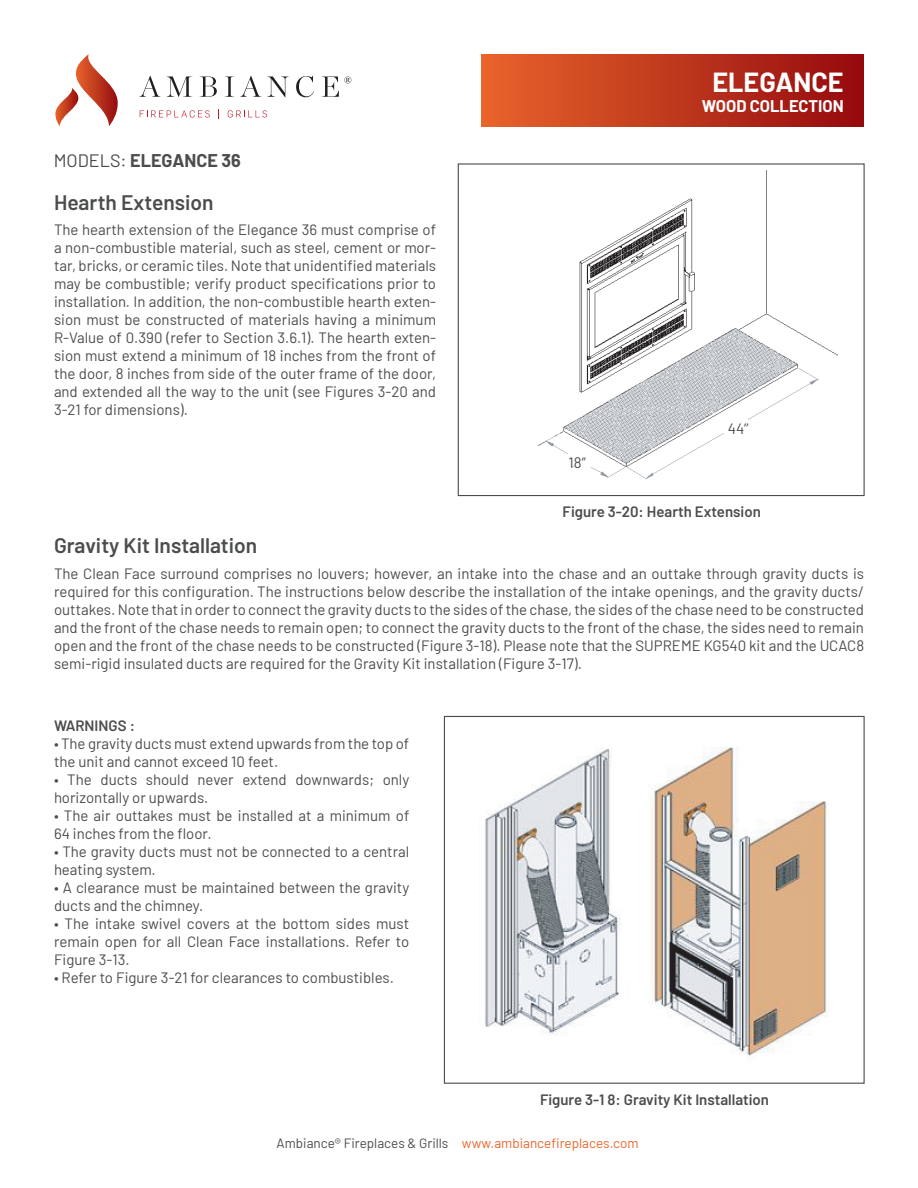
<style>
.page{position:relative;width:918px;height:1188px;background:#fff}
.page>*{position:absolute;margin:0;border:0;box-sizing:border-box;transform-origin:0 0}
.t1{font:700 27px "Barlow";color:#fff}
.t2{font:600 21px "Barlow";color:#4b4c4d}
.t3{font:700 18px "Barlow";color:#4b4c4d}
.t4{font:700 16.5px "Barlow";color:#fff}
.t5{font:15px/18px "Barlow";color:#4b4c4d}
.t6{font:600 15px "Barlow";color:#4b4c4d}
.t7{font:13.5px "Barlow";color:#4b4c4d}
.s1{font-weight:400}
.s2{color:#ea642b}
</style>
<div class="page">
<svg style="left:55px;top:54px;width:63px;height:72px"></svg>
<svg style="left:139px;top:76px;width:22px;height:21px"></svg>
<svg style="left:167px;top:77px;width:25px;height:20px"></svg>
<svg style="left:200px;top:77px;width:17px;height:20px"></svg>
<svg style="left:225px;top:77px;width:9px;height:20px"></svg>
<svg style="left:240px;top:76px;width:21px;height:21px"></svg>
<svg style="left:267px;top:77px;width:20px;height:20px"></svg>
<svg style="left:296px;top:76px;width:18px;height:21px"></svg>
<svg style="left:140px;top:110px;width:70px;height:8px"></svg>
<svg style="left:228px;top:110px;width:39px;height:8px"></svg>
<svg style="left:322px;top:76px;width:29px;height:21px"></svg>
<div style="left:482px;top:54px;width:382px;height:72px;background:linear-gradient(to right,#e8652b,#950a0e)"></div>
<img style="left:484px;top:747px;width:345px;height:310px">
<div style="left:444px;top:716px;width:421px;height:368px;border:1px solid #4b4c4d"></div>
<img style="left:537px;top:170px;width:300px;height:310px">
<div style="left:564px;top:454px;width:26px;height:12px;background:#fff"></div>
<div style="left:722px;top:420px;width:30px;height:13px;background:#fff"></div>
<div style="left:458px;top:163px;width:407px;height:333px;border:1px solid #4b4c4d"></div>
<p class="t3" style="left:54px;top:147px;width:189px"><span class="s1">MODELS:</span> ELEGANCE 36</p>
<h2 class="t2" style="left:54px;top:187px;width:161px">Hearth Extension</h2>
<p class="t5" style="left:54px;top:220px;width:384px;text-align:justify">The hearth extension of the Elegance 36 must comprise of a non-combustible material, such as steel, cement or mor&shy;tar, bricks, or ceramic tiles. Note that unidentified materials may be combustible; verify product specifications prior to installation. In addition, the non-combustible hearth exten&shy;sion must be constructed of materials having a minimum R-Value of 0.390 (refer to Section 3.6.1). The hearth exten&shy;sion must extend a minimum of 18 inches from the front of the door, 8 inches from side of the outer frame of the door, and extended all the way to the unit (see Figures 3-20 and 3-21 for dimensions).</p>
<h2 class="t2" style="left:54px;top:531px;width:205px">Gravity Kit Installation</h2>
<h1 class="t1" style="left:712px;top:63px;width:133px">ELEGANCE</h1>
<p class="t4" style="left:702px;top:94px;width:143px">WOOD COLLECTION</p>
<p class="t5" style="left:569px;top:452px;width:19px">18’’</p>
<p class="t5" style="left:728px;top:418px;width:22px">44’’</p>
<p class="t6" style="left:563px;top:501px;width:200px">Figure 3-20: Hearth Extension</p>
<p class="t5" style="left:54px;top:563px;width:812px;text-align:justify">The Clean Face surround comprises no louvers; however, an intake into the chase and an outtake through gravity ducts is required for this configuration. The instructions below describe the installation of the intake openings, and the gravity ducts/ outtakes. Note that in order to connect the gravity ducts to the sides of the chase, the sides of the chase need to be constructed and the front of the chase needs to remain open; to connect the gravity ducts to the front of the chase, the sides need to remain open and the front of the chase needs to be constructed (Figure 3-18). Please note that the SUPREME KG540 kit and the UCAC8 semi-rigid insulated ducts are required for the Gravity Kit installation (Figure 3-17).</p>
<p class="t6" style="left:54px;top:714px;width:82px">WARNINGS :</p>
<p class="t5" style="left:54px;top:733px;width:357px">• The gravity ducts must extend upwards from the top of the unit and cannot exceed 10 feet.</p>
<p class="t5" style="left:54px;top:769px;width:357px">• The ducts should never extend downwards; only horizontally or upwards.</p>
<p class="t5" style="left:54px;top:805px;width:357px">• The air outtakes must be installed at a minimum of<br>64 inches from the floor.</p>
<p class="t5" style="left:54px;top:841px;width:357px">• The gravity ducts must not be connected to a central heating system.</p>
<p class="t5" style="left:54px;top:877px;width:357px">• A clearance must be maintained between the gravity ducts and the chimney.</p>
<p class="t5" style="left:54px;top:913px;width:357px;text-align:justify">• The intake swivel covers at the bottom sides must remain open for all Clean Face installations. Refer to Figure 3-13.</p>
<p class="t5" style="left:54px;top:967px;width:342px">• Refer to Figure 3-21 for clearances to combustibles.</p>
<p class="t6" style="left:540px;top:1088px;width:231px">Figure 3-1 8: Gravity Kit Installation</p>
<p class="t7" style="left:277px;top:1133px;width:364px">Ambiance® Fireplaces &amp; Grills <span class="s2">www.ambiancefireplaces.com</span></p>
</div>
